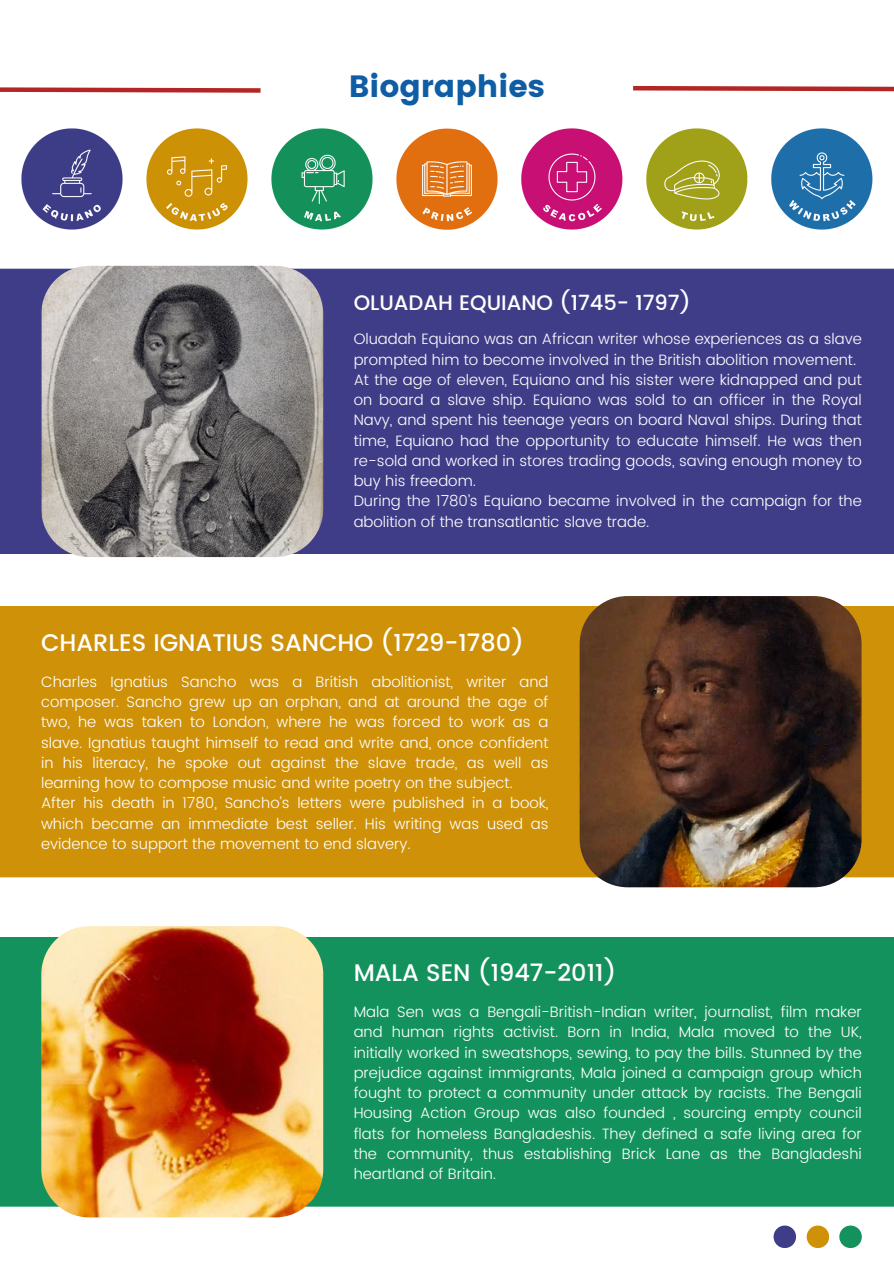
<style>
.page{position:relative;width:894px;height:1264px;background:#fff}
.page>*{position:absolute;margin:0;border:0;box-sizing:border-box;transform-origin:0 0}
.t1{font:30.75px "Poppins";color:#0f5da4}
.t2{font:500 24px "Poppins";color:#fff}
.t3{font:500 21px "Poppins";color:#fff}
.t4{font:300 15px/20.2px "Poppins";color:#fff;text-align:justify}
</style>
<div class="page">
<svg style="left:0;top:87px;width:261px;height:6px;background:#c55b5b"></svg>
<svg style="left:633px;top:86px;width:260px;height:6px;background:#c55b5b"></svg>
<div style="left:0;top:269px;width:893px;height:285px;background:#403d88"></div>
<img style="left:41px;top:266px;width:282px;height:291px;border-radius:48px">
<div style="left:0;top:936px;width:893px;height:270px;background:#14925d"></div>
<img style="left:41px;top:926px;width:282px;height:291px;border-radius:48px">
<div style="left:0;top:606px;width:893px;height:271px;background:#cf9108"></div>
<img style="left:579px;top:596px;width:282px;height:291px;border-radius:48px">
<img style="left:21px;top:128px;width:102px;height:102px">
<img style="left:146px;top:128px;width:102px;height:102px">
<img style="left:271px;top:128px;width:102px;height:102px">
<img style="left:396px;top:128px;width:102px;height:102px">
<img style="left:521px;top:128px;width:102px;height:102px">
<img style="left:646px;top:128px;width:102px;height:102px">
<img style="left:771px;top:128px;width:102px;height:102px">
<div style="left:773px;top:1225px;width:22px;height:22px;background:#403d88;border-radius:50%"></div>
<div style="left:806px;top:1225px;width:22px;height:22px;background:#cf9108;border-radius:50%"></div>
<div style="left:839px;top:1225px;width:22px;height:22px;background:#14925d;border-radius:50%"></div>
<p class="t1" style="left:348px;top:69px;width:197px">Biographies</p>
<p class="t3" style="left:353px;top:290px;width:338px">OLUADAH EQUIANO (1745- 1797)</p>
<p class="t4" style="left:353px;top:329px;width:509px">Oluadah Equiano was an African writer whose experiences as a slave prompted him to become involved in the British abolition movement.</p>
<p class="t4" style="left:353px;top:369px;width:509px">At the age of eleven, Equiano and his sister were kidnapped and put on board a slave ship. Equiano was sold to an officer in the Royal Navy, and spent his teenage years on board Naval ships. During that time, Equiano had the opportunity to educate himself. He was then re-sold and worked in stores trading goods, saving enough money to buy his freedom.</p>
<p class="t4" style="left:353px;top:491px;width:509px">During the 1780’s Equiano became involved in the campaign for the abolition of the transatlantic slave trade.</p>
<p class="t2" style="left:41px;top:628px;width:484px">CHARLES IGNATIUS SANCHO (1729-1780)</p>
<h3 class="t4" style="left:41px;top:671px;width:509px">Charles Ignatius Sancho was a British abolitionist, writer and composer. Sancho grew up an orphan, and at around the age of two, he was taken to London, where he was forced to work as a slave. Ignatius taught himself to read and write and, once confident in his literacy, he spoke out against the slave trade, as well as learning how to compose music and write poetry on the subject.</h3>
<p class="t4" style="left:41px;top:793px;width:509px">After his death in 1780, Sancho’s letters were published in a book, which became an immediate best seller. His writing was used as evidence to support the movement to end slavery.</p>
<p class="t2" style="left:353px;top:958px;width:264px">MALA SEN (1947-2011)</p>
<p class="t4" style="left:353px;top:1001px;width:509px">Mala Sen was a Bengali-British-Indian writer, journalist, film maker and human rights activist. Born in India, Mala moved to the UK, initially worked in sweatshops, sewing, to pay the bills. Stunned by the prejudice against immigrants, Mala joined a campaign group which fought to protect a community under attack by racists. The Bengali Housing Action Group was also founded , sourcing empty council flats for homeless Bangladeshis. They defined a safe living area for the community, thus establishing Brick Lane as the Bangladeshi heartland of Britain.</p>
</div>
